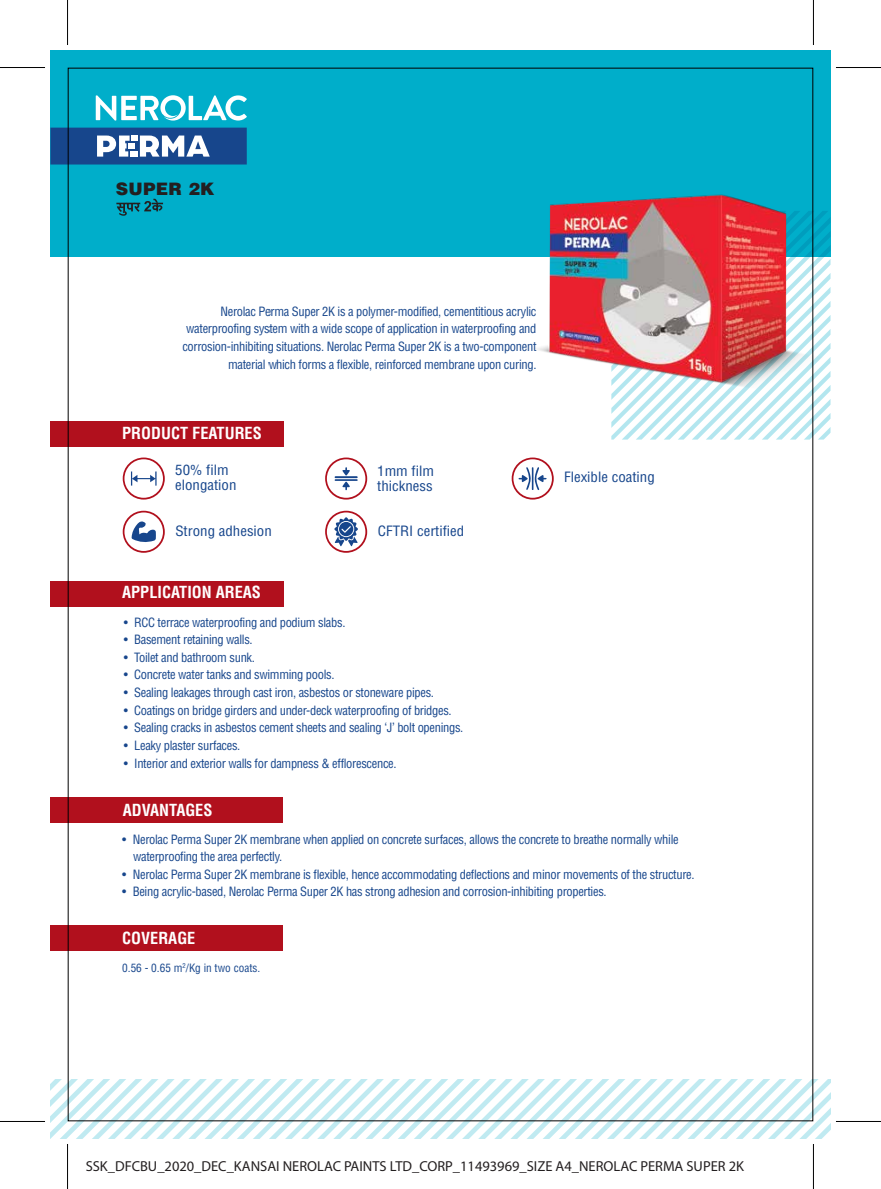
<style>
.page{position:relative;width:881px;height:1189px;background:#fff}
.page>*{position:absolute;margin:0;border:0;box-sizing:border-box;transform-origin:0 0}
.t1{font:900 17.12px "Helvetica LT Std";letter-spacing:.02em;color:#231f20}
.t2{font:700 condensed 16.25px "Helvetica LT Std";color:#fff}
.t3{font:14.5px "Myriad Pro";color:#231f20}
.t4{font:condensed 13.88px/15px "Helvetica LT Std";color:#17468c;scale:1.07 1}
.t5{font:condensed 12.5px/17.6px "Helvetica LT Std";letter-spacing:-.025em;color:#17468c}
.t6{font:condensed 11.25px "Helvetica LT Std";color:#17468c}
</style>
<div class="page">
<div style="left:50px;top:50px;width:780px;height:207px;background:#00aeca"></div>
<div style="left:50px;top:581px;width:234px;height:25px;background:#b1101d"></div>
<div style="left:50px;top:797px;width:233px;height:26px;background:#b1101d"></div>
<div style="left:50px;top:421px;width:234px;height:25px;background:#b1101d"></div>
<svg style="left:611px;top:416px;width:219px;height:23px"></svg>
<div style="left:50px;top:128px;width:197px;height:36px;background:#17468c"></div>
<svg style="left:97px;top:135px;width:113px;height:22px"></svg>
<svg style="left:116px;top:199px;width:47px;height:17px"></svg>
<div style="left:50px;top:925px;width:233px;height:25px;background:#b1101d"></div>
<svg style="left:50px;top:1079px;width:780px;height:59px"></svg>
<svg style="left:511px;top:457px;width:42px;height:42px"></svg>
<svg style="left:123px;top:457px;width:42px;height:42px"></svg>
<svg style="left:325px;top:457px;width:42px;height:42px"></svg>
<svg style="left:123px;top:511px;width:42px;height:42px"></svg>
<svg style="left:325px;top:511px;width:42px;height:42px"></svg>
<svg style="left:96px;top:95px;width:151px;height:26px"></svg>
<hr style="left:67px;top:0;width:1px;height:45px;background:#000">
<hr style="left:0;top:67px;width:45px;height:1px;background:#000">
<hr style="left:0;top:1121px;width:45px;height:1px;background:#000">
<hr style="left:67px;top:1144px;width:1px;height:45px;background:#000">
<hr style="left:813px;top:0;width:1px;height:45px;background:#000">
<hr style="left:835px;top:67px;width:45px;height:1px;background:#000">
<hr style="left:835px;top:1121px;width:45px;height:1px;background:#000">
<hr style="left:813px;top:1144px;width:1px;height:45px;background:#000">
<img style="left:537px;top:149px;width:294px;height:267px">
<h1 class="t1" style="left:116px;top:178px;width:100px">SUPER 2K</h1>
<p class="t5" style="left:182px;top:302px;width:355px;text-align:right">Nerolac Perma Super 2K is a polymer-modified, cementitious acrylic waterproofing system with a wide scope of application in waterproofing and corrosion-inhibiting situations. Nerolac Perma Super 2K is a two-component material which forms a flexible, reinforced membrane upon curing.</p>
<h2 class="t2" style="left:122px;top:422px;width:141px">PRODUCT FEATURES</h2>
<p class="t4" style="left:175px;top:462px;width:59px">50% film elongation</p>
<p class="t4" style="left:377px;top:463px;width:54px">1mm film thickness</p>
<p class="t4" style="left:175px;top:523px;width:92px">Strong adhesion</p>
<p class="t4" style="left:378px;top:523px;width:82px">CFTRI certified</p>
<h2 class="t2" style="left:122px;top:582px;width:140px">APPLICATION AREAS</h2>
<p class="t5" style="left:124px;top:613px;width:223px">• RCC terrace waterproofing and podium slabs.</p>
<p class="t5" style="left:124px;top:631px;width:131px">• Basement retaining walls.</p>
<p class="t5" style="left:124px;top:648px;width:133px">• Toilet and bathroom sunk.</p>
<p class="t5" style="left:124px;top:666px;width:212px">• Concrete water tanks and swimming pools.</p>
<p class="t5" style="left:124px;top:683px;width:312px">• Sealing leakages through cast iron, asbestos or stoneware pipes.</p>
<p class="t5" style="left:124px;top:701px;width:329px">• Coatings on bridge girders and under-deck waterproofing of bridges.</p>
<p class="t5" style="left:124px;top:719px;width:341px">• Sealing cracks in asbestos cement sheets and sealing ‘J’ bolt openings.</p>
<p class="t5" style="left:124px;top:736px;width:118px">• Leaky plaster surfaces.</p>
<p class="t5" style="left:124px;top:754px;width:274px">• Interior and exterior walls for dampness &amp; efflorescence.</p>
<h2 class="t2" style="left:123px;top:800px;width:91px">ADVANTAGES</h2>
<p class="t4" style="left:564px;top:470px;width:86px">Flexible coating</p>
<p class="t5" style="left:133px;top:830px;width:547px;text-indent:-11px">• Nerolac Perma Super 2K membrane when applied on concrete surfaces, allows the concrete to breathe normally while waterproofing the area perfectly.</p>
<p class="t5" style="left:122px;top:865px;width:573px">• Nerolac Perma Super 2K membrane is flexible, hence accommodating deflections and minor movements of the structure.</p>
<p class="t5" style="left:122px;top:883px;width:486px">• Being acrylic-based, Nerolac Perma Super 2K has strong adhesion and corrosion-inhibiting properties.</p>
<h2 class="t2" style="left:122px;top:928px;width:75px">COVERAGE</h2>
<p class="t6" style="left:122px;top:960px;width:139px">0.56 - 0.65 m<sup>2</sup>/Kg in two coats.</p>
<p class="t3" style="left:86px;top:1157px;width:659px">SSK_DFCBU_2020_DEC_KANSAI NEROLAC PAINTS LTD_CORP_11493969_SIZE A4_NEROLAC PERMA SUPER 2K</p>
</div>
